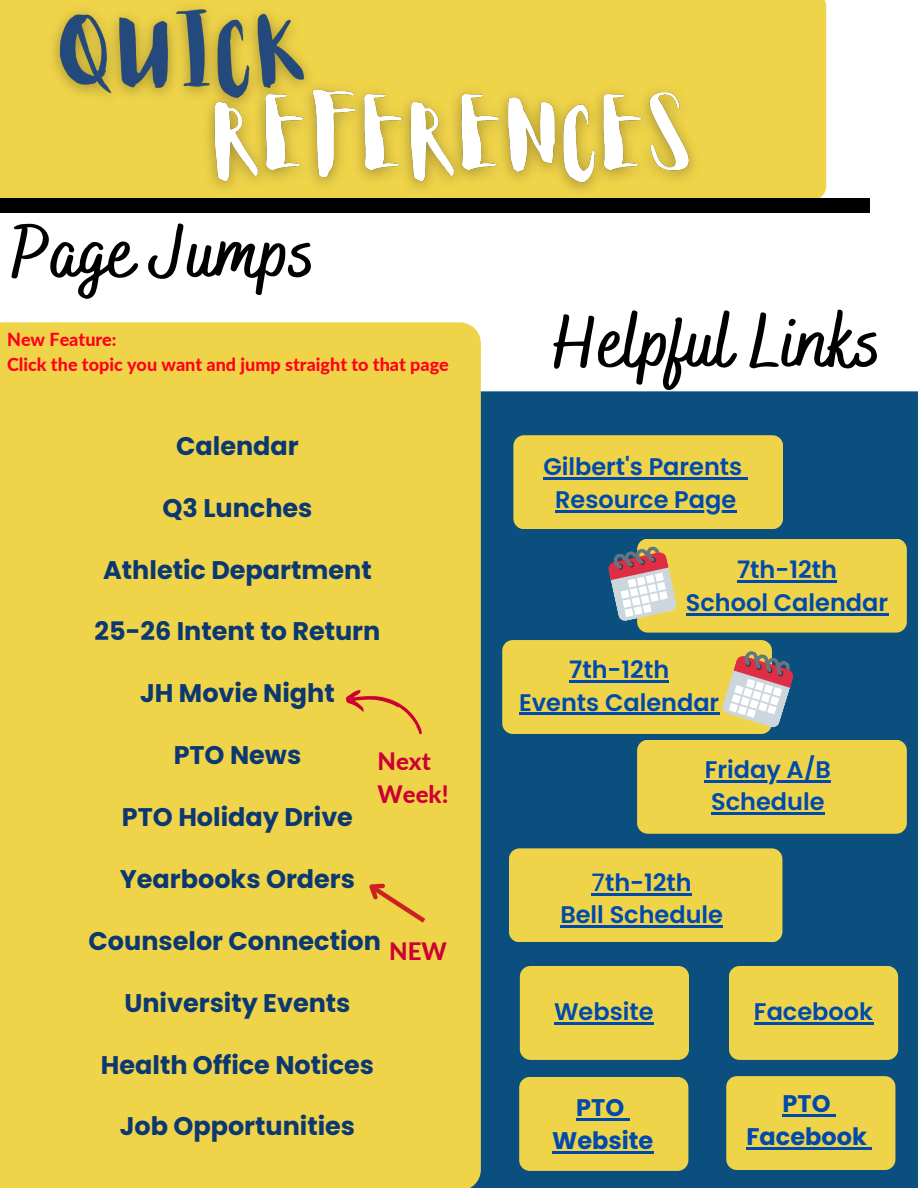
<style>
.page{position:relative;width:918px;height:1188px;background:#fff}
.page>*{position:absolute;margin:0;border:0;box-sizing:border-box;transform-origin:0 0}
.t1{font:700 75px "Bakerie Smooth";color:#000}
.t2{font:700 25.5px "Poppins";color:#0b3870}
.t3{font:600 24px/32.7px "Poppins";color:#004aad;text-align:center}
.t4{font:700 24px/32.7px "Poppins";color:#004aad;text-align:center}
.t5{font:800 24px/32.7px "Lato";color:#c03}
.t6{font:800 18px "Lato";color:#ff001b}
.s1{font-weight:500}
</style>
<div class="page">
<div style="left:481px;top:391px;width:437px;height:797px;background:#0a4f7d"></div>
<div style="left:0;top:322px;width:481px;height:866px;background:#efd349"></div>
<div style="left:0;top:0;width:826px;height:198px;background:#efd349"></div>
<div style="left:0;top:198px;width:869px;height:15px;background:#000"></div>
<div style="left:513px;top:435px;width:270px;height:94px;background:#efd349;border-radius:11px"></div>
<div style="left:637px;top:539px;width:270px;height:94px;background:#efd349;border-radius:11px"></div>
<div style="left:502px;top:640px;width:270px;height:94px;background:#efd349;border-radius:11px"></div>
<div style="left:520px;top:966px;width:169px;height:94px;background:#efd349;border-radius:11px"></div>
<div style="left:729px;top:966px;width:169px;height:94px;background:#efd349;border-radius:11px"></div>
<div style="left:519px;top:1077px;width:169px;height:94px;background:#efd349;border-radius:11px"></div>
<div style="left:726px;top:1076px;width:169px;height:94px;background:#efd349;border-radius:11px"></div>
<svg style="left:607px;top:545px;width:70px;height:77px"></svg>
<svg style="left:722px;top:649px;width:73px;height:80px"></svg>
<div style="left:509px;top:848px;width:273px;height:94px;background:#efd349;border-radius:11px"></div>
<div style="left:637px;top:740px;width:270px;height:94px;background:#efd349;border-radius:11px"></div>
<img style="left:40px;top:0;width:286px;height:122px">
<img style="left:194px;top:71px;width:517px;height:127px">
<hr style="left:543px;top:478px;width:87px;height:2px;background:#004aad">
<hr style="left:630px;top:478px;width:112px;height:2px;background:#004aad">
<svg style="left:742px;top:478px;width:6px;height:2px"></svg>
<hr style="left:555px;top:510px;width:181px;height:2px;background:#004aad">
<hr style="left:554px;top:1023px;width:100px;height:2px;background:#004aad">
<hr style="left:754px;top:1023px;width:119px;height:2px;background:#004aad">
<hr style="left:737px;top:581px;width:100px;height:2px;background:#004aad">
<hr style="left:686px;top:613px;width:202px;height:2px;background:#004aad">
<hr style="left:569px;top:680px;width:100px;height:2px;background:#004aad">
<hr style="left:519px;top:713px;width:200px;height:2px;background:#004aad">
<svg style="left:592px;top:893px;width:13px;height:2px"></svg>
<hr style="left:605px;top:893px;width:87px;height:2px;background:#004aad">
<hr style="left:560px;top:926px;width:163px;height:2px;background:#004aad">
<hr style="left:705px;top:780px;width:126px;height:2px;background:#004aad">
<hr style="left:711px;top:813px;width:113px;height:2px;background:#004aad">
<svg style="left:343px;top:684px;width:87px;height:51px;background:#ebbe46"></svg>
<svg style="left:358px;top:872px;width:72px;height:55px;background:#ebc245"></svg>
<hr style="left:576px;top:1118px;width:48px;height:3px;background:#004aad">
<svg style="left:624px;top:1118px;width:5px;height:3px"></svg>
<hr style="left:552px;top:1151px;width:101px;height:2px;background:#004aad">
<hr style="left:783px;top:1114px;width:29px;height:3px;background:#004aad">
<hr style="left:812px;top:1114px;width:19px;height:3px;background:#004aad">
<svg style="left:831px;top:1114px;width:5px;height:3px"></svg>
<hr style="left:746px;top:1147px;width:121px;height:2px;background:#004aad">
<p class="t1" style="left:11px;top:208px;width:306px">Page Jumps</p>
<h4 class="t6" style="left:7px;top:328px;width:111px">New Feature:</h4>
<h4 class="t6" style="left:7px;top:353px;width:443px">Click the topic you want and jump straight to that page</h4>
<p class="t2" style="left:176px;top:428px;width:124px">Calendar</p>
<p class="t2" style="left:162px;top:490px;width:151px">Q3 Lunches</p>
<p class="t2" style="left:103px;top:552px;width:270px">Athletic Department</p>
<p class="t2" style="left:95px;top:614px;width:287px">25-26 Intent to Return</p>
<p class="t2" style="left:140px;top:676px;width:196px">JH Movie Night</p>
<p class="t2" style="left:174px;top:737px;width:129px">PTO News</p>
<p class="t2" style="left:122px;top:799px;width:233px">PTO Holiday Drive</p>
<p class="t2" style="left:120px;top:861px;width:237px">Yearbooks Orders</p>
<h4 class="t5" style="left:378px;top:744px;width:73px">Next<br>Week!</h4>
<p class="t2" style="left:89px;top:923px;width:294px">Counselor Connection</p>
<p class="t5" style="left:389px;top:935px;width:59px">NEW</p>
<p class="t2" style="left:124px;top:985px;width:228px">University Events</p>
<p class="t2" style="left:101px;top:1047px;width:275px">Health Office Notices</p>
<p class="t2" style="left:120px;top:1109px;width:237px">Job Opportunities</p>
<h2 class="t1" style="left:553px;top:298px;width:330px">Helpful Links</h2>
<h2 class="t3" style="left:543px;top:451px;width:200px">Gilbert's Parents</h2>
<h4 class="t3" style="left:555px;top:483px;width:183px">Resource Page</h4>
<h4 class="t3" style="left:686px;top:554px;width:204px">7th-12th<br>School Calendar</h4>
<p class="t3" style="left:519px;top:653px;width:202px">7th-12th<br>Events Calendar</p>
<h4 class="t3" style="left:705px;top:753px;width:128px;text-align:left">Friday A/B<br>Schedule</h4>
<p class="t3" style="left:560px;top:866px;width:164px"><span class="s1">7</span>th-12th<br>Bell Schedule</p>
<p class="t3" style="left:554px;top:996px;width:101px">Website</p>
<p class="t3" style="left:754px;top:996px;width:121px">Facebook</p>
<h4 class="t4" style="left:552px;top:1091px;width:103px">PTO<br>Website</h4>
<h4 class="t4" style="left:746px;top:1087px;width:122px">PTO<br>Facebook</h4>
</div>
